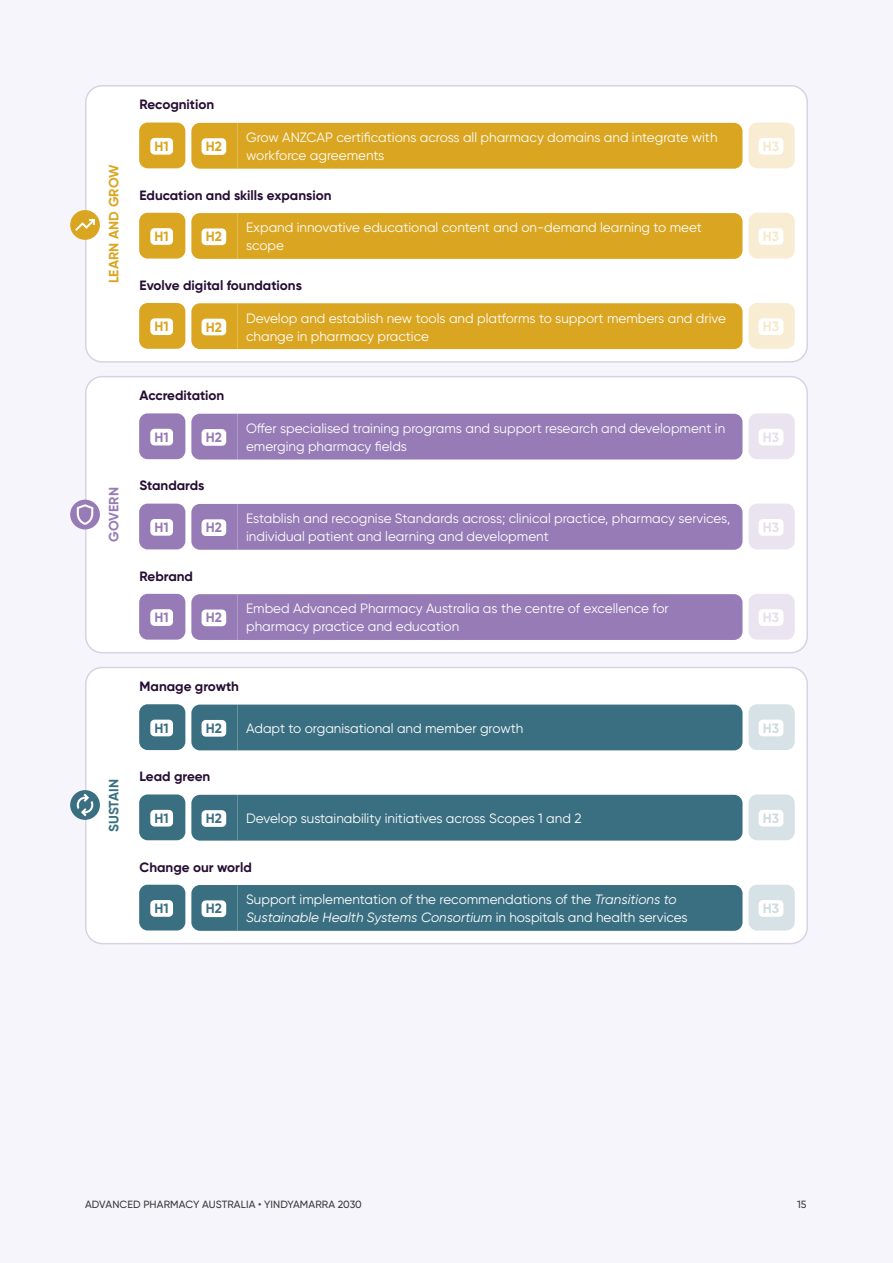
<style>
.page{position:relative;width:893px;height:1263px;background:#f6f5fb}
.page>*{position:absolute;margin:0;border:0;box-sizing:border-box;transform-origin:0 0}
.t1{font:13.5px/18px "Gilroy";color:#fff}
.t2{font:700 13.5px "Gilroy";color:#260d33}
.t3{font:700 13.5px "Gilroy";color:#daa520}
.t4{font:700 13.5px "Gilroy";color:#3a6f81}
.t5{font:700 13.5px "Gilroy";color:#967bb6}
.t6{font:700 13.5px "Gilroy";color:#f6e9c7}
.t7{font:700 13.5px "Gilroy";color:#e5deed}
.t8{font:700 13.5px "Gilroy";color:#cedbdf}
.t9{font:500 10.5px "Gilroy";letter-spacing:.01em;color:#3a3c3e}
.s1{font-style:italic}
</style>
<div class="page">
<div style="left:86px;top:86px;width:721px;height:276px;background:#fff;border-radius:16px"></div>
<div style="left:85px;top:85px;width:723px;height:278px;border:2px solid #d7d3e4;border-radius:16px"></div>
<div style="left:139px;top:123px;width:46px;height:45px;background:#daa520;border-radius:9px"></div>
<div style="left:150px;top:138px;width:23px;height:17px;background:#fff;border-radius:4px"></div>
<div style="left:191px;top:123px;width:551px;height:46px;background:#daa520"></div>
<div style="left:202px;top:138px;width:24px;height:17px;background:#fff;border-radius:4px"></div>
<div style="left:748px;top:123px;width:47px;height:45px;background:#f8edd2;border-radius:9px"></div>
<div style="left:759px;top:138px;width:24px;height:17px;background:#fff;border-radius:4px"></div>
<div style="left:139px;top:213px;width:46px;height:46px;background:#daa520;border-radius:9px"></div>
<div style="left:150px;top:228px;width:23px;height:17px;background:#fff;border-radius:4px"></div>
<div style="left:191px;top:213px;width:551px;height:46px;background:#daa520"></div>
<div style="left:202px;top:228px;width:24px;height:17px;background:#fff;border-radius:4px"></div>
<div style="left:748px;top:213px;width:47px;height:46px;background:#f8edd2;border-radius:9px"></div>
<div style="left:759px;top:228px;width:24px;height:17px;background:#fff;border-radius:4px"></div>
<div style="left:139px;top:303px;width:46px;height:46px;background:#daa520;border-radius:9px"></div>
<div style="left:150px;top:318px;width:23px;height:17px;background:#fff;border-radius:4px"></div>
<div style="left:191px;top:303px;width:551px;height:46px;background:#daa520"></div>
<div style="left:202px;top:319px;width:24px;height:16px;background:#fff;border-radius:4px"></div>
<div style="left:748px;top:303px;width:47px;height:46px;background:#f8edd2;border-radius:9px"></div>
<div style="left:759px;top:318px;width:24px;height:17px;background:#fff;border-radius:4px"></div>
<div style="left:86px;top:377px;width:721px;height:276px;background:#fff;border-radius:16px"></div>
<div style="left:85px;top:376px;width:723px;height:277px;border:2px solid #d7d3e4;border-radius:16px"></div>
<div style="left:139px;top:413px;width:46px;height:46px;background:#967bb6;border-radius:9px"></div>
<div style="left:150px;top:429px;width:23px;height:16px;background:#fff;border-radius:4px"></div>
<div style="left:191px;top:414px;width:551px;height:45px;background:#967bb6"></div>
<div style="left:202px;top:429px;width:24px;height:17px;background:#fff;border-radius:4px"></div>
<div style="left:748px;top:413px;width:47px;height:46px;background:#eae4f0;border-radius:9px"></div>
<div style="left:759px;top:429px;width:24px;height:16px;background:#fff;border-radius:4px"></div>
<div style="left:139px;top:504px;width:46px;height:45px;background:#967bb6;border-radius:9px"></div>
<div style="left:150px;top:519px;width:23px;height:17px;background:#fff;border-radius:4px"></div>
<div style="left:191px;top:504px;width:551px;height:46px;background:#967bb6"></div>
<div style="left:202px;top:519px;width:24px;height:17px;background:#fff;border-radius:4px"></div>
<div style="left:748px;top:504px;width:47px;height:45px;background:#eae4f0;border-radius:9px"></div>
<div style="left:759px;top:519px;width:24px;height:17px;background:#fff;border-radius:4px"></div>
<div style="left:139px;top:594px;width:46px;height:46px;background:#967bb6;border-radius:9px"></div>
<div style="left:150px;top:609px;width:23px;height:17px;background:#fff;border-radius:4px"></div>
<div style="left:191px;top:594px;width:551px;height:46px;background:#967bb6"></div>
<div style="left:202px;top:609px;width:24px;height:17px;background:#fff;border-radius:4px"></div>
<div style="left:748px;top:594px;width:47px;height:46px;background:#eae4f0;border-radius:9px"></div>
<div style="left:759px;top:609px;width:24px;height:17px;background:#fff;border-radius:4px"></div>
<div style="left:86px;top:667px;width:721px;height:276px;background:#fff;border-radius:16px"></div>
<div style="left:85px;top:667px;width:723px;height:277px;border:2px solid #d7d3e4;border-radius:16px"></div>
<div style="left:139px;top:704px;width:46px;height:46px;background:#3a6f81;border-radius:9px"></div>
<div style="left:150px;top:720px;width:23px;height:16px;background:#fff;border-radius:4px"></div>
<div style="left:191px;top:704px;width:551px;height:46px;background:#3a6f81"></div>
<div style="left:202px;top:720px;width:24px;height:17px;background:#fff;border-radius:4px"></div>
<div style="left:748px;top:704px;width:47px;height:46px;background:#d7e2e6;border-radius:9px"></div>
<div style="left:759px;top:720px;width:24px;height:16px;background:#fff;border-radius:4px"></div>
<div style="left:139px;top:794px;width:46px;height:46px;background:#3a6f81;border-radius:9px"></div>
<div style="left:150px;top:810px;width:23px;height:16px;background:#fff;border-radius:4px"></div>
<div style="left:191px;top:795px;width:551px;height:46px;background:#3a6f81"></div>
<div style="left:202px;top:810px;width:24px;height:17px;background:#fff;border-radius:4px"></div>
<div style="left:748px;top:794px;width:47px;height:46px;background:#d7e2e6;border-radius:9px"></div>
<div style="left:759px;top:810px;width:24px;height:16px;background:#fff;border-radius:4px"></div>
<div style="left:139px;top:885px;width:46px;height:45px;background:#3a6f81;border-radius:9px"></div>
<div style="left:150px;top:900px;width:23px;height:17px;background:#fff;border-radius:4px"></div>
<div style="left:191px;top:885px;width:551px;height:46px;background:#3a6f81"></div>
<div style="left:202px;top:900px;width:24px;height:17px;background:#fff;border-radius:4px"></div>
<div style="left:748px;top:885px;width:47px;height:45px;background:#d7e2e6;border-radius:9px"></div>
<div style="left:759px;top:900px;width:24px;height:17px;background:#fff;border-radius:4px"></div>
<div style="left:70px;top:210px;width:30px;height:30px;background:#daa520;border-radius:50%"></div>
<svg style="left:75px;top:219px;width:20px;height:12px"></svg>
<div style="left:70px;top:500px;width:30px;height:29px;background:#967bb6;border-radius:50%"></div>
<svg style="left:77px;top:504px;width:16px;height:21px"></svg>
<div style="left:70px;top:790px;width:30px;height:30px;background:#3a6f81;border-radius:50%"></div>
<svg style="left:77px;top:794px;width:16px;height:22px"></svg>
<p class="t3" style="left:105px;top:283px;width:120px;rotate:-90deg">LEARN AND GROW</p>
<p class="t5" style="left:105px;top:542px;width:56px;rotate:-90deg">GOVERN</p>
<p class="t4" style="left:105px;top:832px;width:55px;rotate:-90deg">SUSTAIN</p>
<p class="t2" style="left:140px;top:96px;width:76px">Recognition</p>
<p class="t1" style="left:246px;top:128px;width:473px">Grow ANZCAP certifications across all pharmacy domains and integrate with workforce agreements</p>
<p class="t3" style="left:155px;top:138px;width:16px">H1</p>
<p class="t3" style="left:206px;top:138px;width:18px">H2</p>
<p class="t6" style="left:763px;top:138px;width:18px">H3</p>
<p class="t2" style="left:140px;top:186px;width:193px">Education and skills expansion</p>
<p class="t1" style="left:246px;top:218px;width:457px">Expand innovative educational content and on-demand learning to meet scope</p>
<p class="t3" style="left:155px;top:228px;width:16px">H1</p>
<p class="t3" style="left:206px;top:228px;width:18px">H2</p>
<p class="t6" style="left:763px;top:228px;width:18px">H3</p>
<p class="t2" style="left:140px;top:277px;width:164px">Evolve digital foundations</p>
<p class="t1" style="left:246px;top:309px;width:481px">Develop and establish new tools and platforms to support members and drive change in pharmacy practice</p>
<p class="t3" style="left:155px;top:318px;width:16px">H1</p>
<p class="t3" style="left:206px;top:318px;width:18px">H2</p>
<p class="t6" style="left:763px;top:318px;width:18px">H3</p>
<p class="t2" style="left:140px;top:387px;width:86px">Accreditation</p>
<p class="t1" style="left:246px;top:419px;width:481px">Offer specialised training programs and support research and development in emerging pharmacy fields</p>
<p class="t5" style="left:155px;top:428px;width:16px">H1</p>
<p class="t5" style="left:206px;top:429px;width:18px">H2</p>
<p class="t7" style="left:763px;top:428px;width:18px">H3</p>
<p class="t2" style="left:140px;top:477px;width:66px">Standards</p>
<p class="t1" style="left:246px;top:509px;width:486px">Establish and recognise Standards across; clinical practice, pharmacy services, individual patient and learning and development</p>
<p class="t5" style="left:155px;top:519px;width:16px">H1</p>
<p class="t5" style="left:206px;top:519px;width:18px">H2</p>
<p class="t7" style="left:763px;top:519px;width:18px">H3</p>
<p class="t2" style="left:140px;top:567px;width:55px">Rebrand</p>
<p class="t1" style="left:246px;top:600px;width:424px">Embed Advanced Pharmacy Australia as the centre of excellence for pharmacy practice and education</p>
<p class="t5" style="left:155px;top:609px;width:16px">H1</p>
<p class="t5" style="left:206px;top:609px;width:18px">H2</p>
<p class="t7" style="left:763px;top:609px;width:18px">H3</p>
<p class="t2" style="left:140px;top:678px;width:101px">Manage growth</p>
<p class="t4" style="left:155px;top:719px;width:16px">H1</p>
<p class="t4" style="left:206px;top:720px;width:18px">H2</p>
<p class="t1" style="left:246px;top:719px;width:279px">Adapt to organisational and member growth</p>
<p class="t8" style="left:763px;top:719px;width:18px">H3</p>
<p class="t2" style="left:140px;top:768px;width:72px">Lead green</p>
<p class="t4" style="left:155px;top:810px;width:16px">H1</p>
<p class="t4" style="left:206px;top:810px;width:18px">H2</p>
<p class="t1" style="left:246px;top:809px;width:337px">Develop sustainability initiatives across Scopes 1 and 2</p>
<p class="t8" style="left:763px;top:810px;width:18px">H3</p>
<p class="t2" style="left:140px;top:858px;width:114px">Change our world</p>
<p class="t1" style="left:246px;top:890px;width:443px">Support implementation of the recommendations of the <span class="s1">Transitions to<br>Sustainable Health Systems Consortium</span> in hospitals and health services</p>
<p class="t4" style="left:155px;top:900px;width:16px">H1</p>
<p class="t4" style="left:206px;top:900px;width:18px">H2</p>
<p class="t8" style="left:763px;top:900px;width:18px">H3</p>
<p class="t9" style="left:85px;top:1198px;width:278px">ADVANCED PHARMACY AUSTRALIA • YINDYAMARRA 2030</p>
<p class="t9" style="left:797px;top:1198px;width:11px">15</p>
</div>
